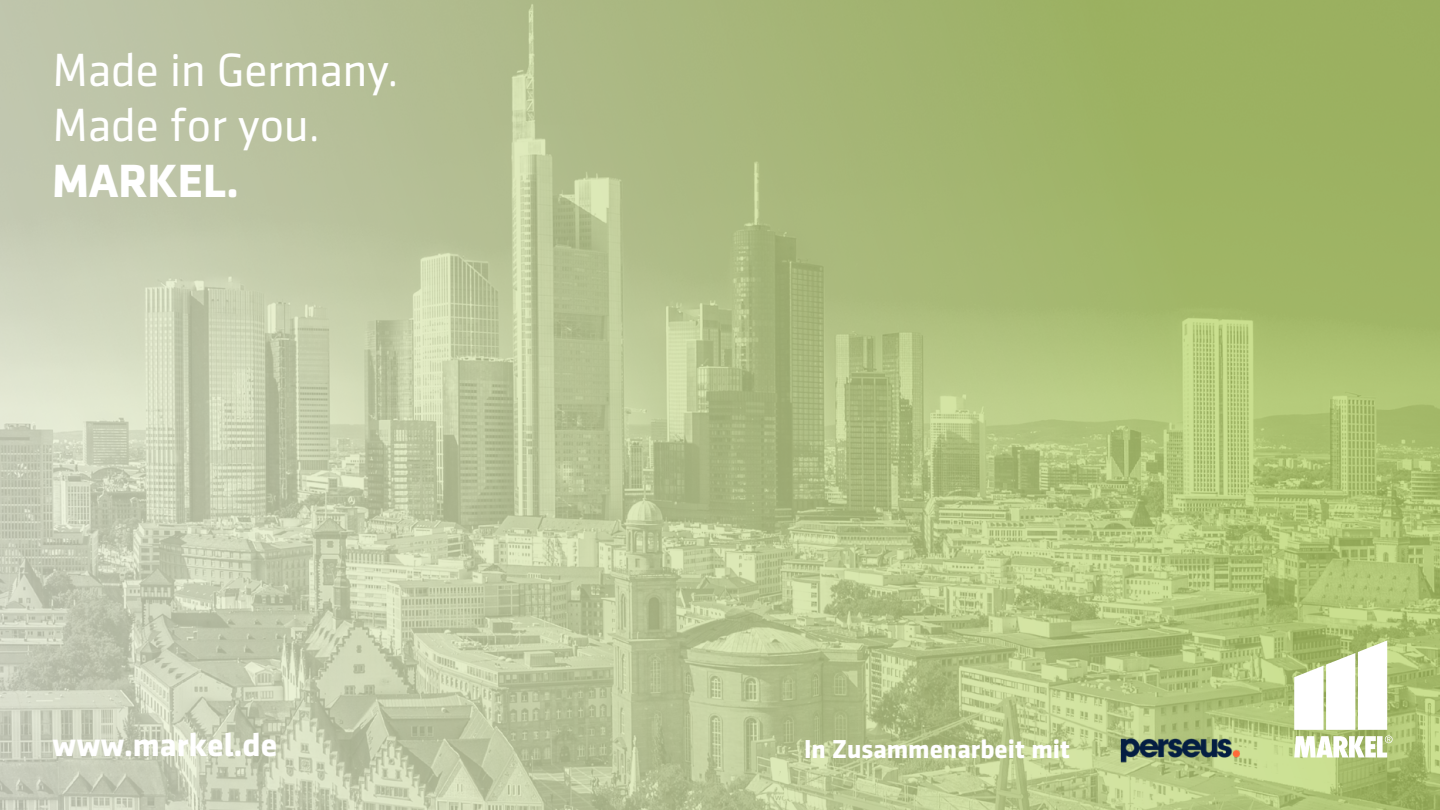
<style>
.page{position:relative;width:1440px;height:810px;background:#fff}
.page>*{position:absolute;margin:0;border:0;box-sizing:border-box;transform-origin:0 0}
.t1{font:47.1px/55.4px "Sentico Sans DT";color:#fff}
.t2{font:700 47.1px "Sentico Sans DT";color:#fff}
.t3{font:700 33px "Sentico Sans DT";color:#fff}
.t4{font:700 26.25px "Sentico Sans DT";color:#fff}
</style>
<div class="page">
<img style="left:0;top:0;width:1440px;height:810px">
<svg style="left:1294px;top:640px;width:99px;height:118px"></svg>
<img style="left:1114px;top:736px;width:132px;height:27px">
<p class="t1" style="left:52px;top:42px;width:347px">Made in Germany.<br>Made for you.</p>
<p class="t2" style="left:52px;top:153px;width:188px">MARKEL.</p>
<p class="t3" style="left:52px;top:726px;width:226px">www.markel.de</p>
<p class="t4" style="left:804px;top:734px;width:268px">In Zusammenarbeit mit</p>
</div>
